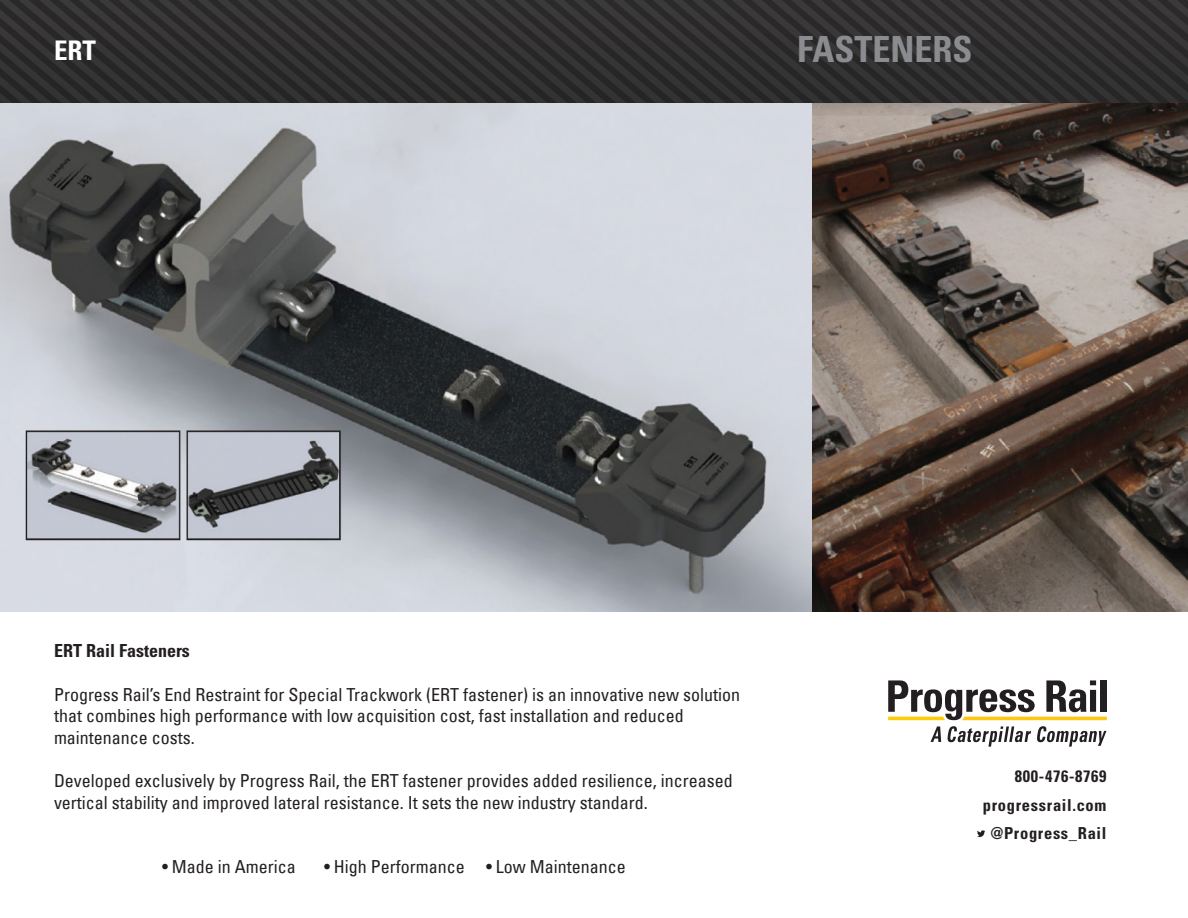
<style>
.page{position:relative;width:1188px;height:918px;background:#fff}
.page>*{position:absolute;margin:0;border:0;box-sizing:border-box;transform-origin:0 0}
.t1{font:700 condensed 36px "Univers LT Std";color:#8a8c8f}
.t2{font:700 condensed 27px "Univers LT Std";color:#fff}
.t3{font:condensed 18px/21.6px "Univers LT Std";color:#231f20}
.t4{font:700 condensed 18px "Univers LT Std";color:#231f20}
.t5{font:700 condensed 16.5px "Univers LT Std";letter-spacing:.04em;color:#231f20}
</style>
<div class="page">
<svg style="left:151px;top:0;width:284px;height:103px;background:#2f2e2e"></svg>
<svg style="left:435px;top:0;width:396px;height:103px;background:#2f2e2f"></svg>
<svg style="left:831px;top:0;width:357px;height:103px;background:#302e2f"></svg>
<svg style="left:0;top:0;width:151px;height:103px;background:#2f2e2e"></svg>
<svg style="left:888px;top:680px;width:219px;height:158px"></svg>
<img style="left:0;top:103px;width:1188px;height:509px">
<p class="t2" style="left:54px;top:34px;width:44px">ERT</p>
<p class="t1" style="left:797px;top:27px;width:177px">FASTENERS</p>
<p class="t4" style="left:54px;top:640px;width:137px">ERT Rail Fasteners</p>
<p class="t3" style="left:54px;top:683px;width:688px">Progress Rail’s End Restraint for Special Trackwork (ERT fastener) is an innovative new solution that combines high performance with low acquisition cost, fast installation and reduced</p>
<p class="t3" style="left:54px;top:726px;width:142px">maintenance costs.</p>
<p class="t3" style="left:54px;top:770px;width:680px">Developed exclusively by Progress Rail, the ERT fastener provides added resilience, increased vertical stability and improved lateral resistance. It sets the new industry standard.</p>
<p class="t3" style="left:162px;top:856px;width:135px">• Made in America</p>
<p class="t3" style="left:324px;top:856px;width:303px">• High Performance • Low Maintenance</p>
<p class="t5" style="left:1015px;top:766px;width:93px">800-476-8769</p>
<p class="t5" style="left:983px;top:795px;width:125px">progressrail.com</p>
<p class="t5" style="left:990px;top:823px;width:118px">@Progress_Rail</p>
</div>
